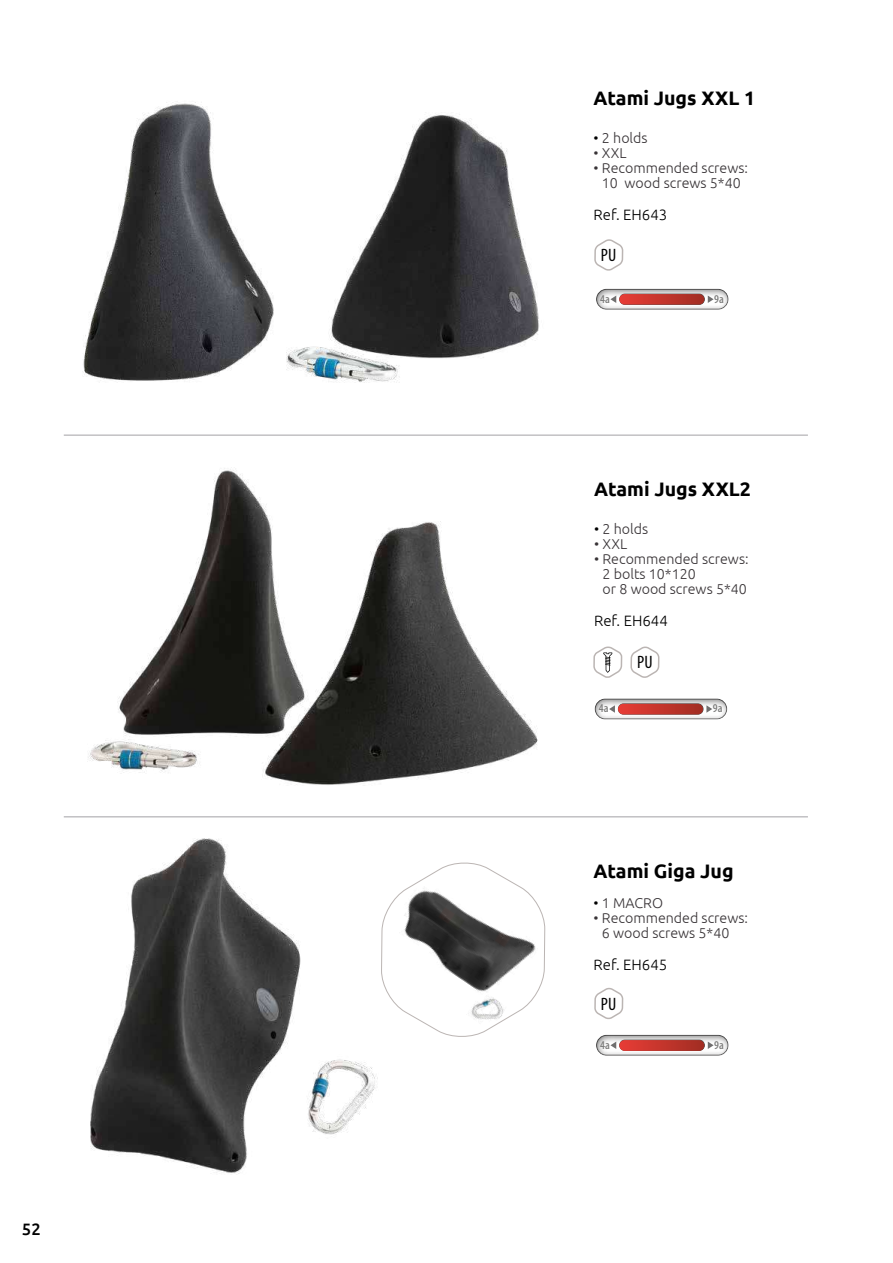
<style>
.page{position:relative;width:893px;height:1263px;background:#fff}
.page>*{position:absolute;margin:0;border:0;box-sizing:border-box;transform-origin:0 0}
.t1{font:700 19.5px "Ubuntu";color:#000}
.t2{font:condensed 18px "Myriad Pro";color:#000}
.t3{font:500 16.5px "Ubuntu";color:#000}
.t4{font:300 15px "Ubuntu";color:#000}
.t5{font:300 14.25px/15px "Ubuntu";color:#383336}
.t6{font:600 condensed 12px "Myriad Pro";color:#7e7e7d}
.s1{color:#000}
</style>
<div class="page">
<img style="left:82px;top:101px;width:457px;height:282px">
<hr style="left:64px;top:435px;width:744px;height:1px;background:#a3a1a5">
<img style="left:88px;top:468px;width:450px;height:317px">
<div style="left:583px;top:687px;width:157px;height:33px;background:#000;opacity:.58"></div>
<svg style="left:618px;top:704px;width:85px;height:10px"></svg>
<svg style="left:706px;top:705px;width:6px;height:8px"></svg>
<svg style="left:609px;top:705px;width:6px;height:8px"></svg>
<hr style="left:64px;top:816px;width:744px;height:1px;background:#a3a1a5">
<img style="left:90px;top:838px;width:288px;height:336px">
<svg style="left:381px;top:862px;width:164px;height:175px"></svg>
<div style="left:584px;top:278px;width:157px;height:33px;background:#000;opacity:.58"></div>
<div style="left:620px;top:294px;width:84px;height:10px;background:#853d37;border-radius:5px"></div>
<svg style="left:619px;top:294px;width:85px;height:11px"></svg>
<svg style="left:708px;top:296px;width:6px;height:7px"></svg>
<div style="left:584px;top:1024px;width:157px;height:33px;background:#000;opacity:.58"></div>
<div style="left:619px;top:1040px;width:85px;height:10px;border:1px solid #4a4a49;border-radius:5px"></div>
<svg style="left:619px;top:1040px;width:85px;height:11px"></svg>
<svg style="left:708px;top:1041px;width:6px;height:8px"></svg>
<svg style="left:593px;top:987px;width:31px;height:70px"></svg>
<svg style="left:630px;top:646px;width:30px;height:172px"></svg>
<svg style="left:592px;top:239px;width:32px;height:439px"></svg>
<p class="t3" style="left:22px;top:1218px;width:20px">52</p>
<h1 class="t1" style="left:594px;top:87px;width:163px">Atami Jugs XXL 1</h1>
<p class="t5" style="left:594px;top:130px;width:56px"><span class="s1">•</span> 2 holds</p>
<p class="t5" style="left:594px;top:145px;width:35px">• XXL</p>
<p class="t5" style="left:594px;top:160px;width:156px;text-align:center">• Recommended screws:<br>10 wood screws 5*40</p>
<p class="t4" style="left:594px;top:205px;width:75px">Ref. EH643</p>
<p class="t2" style="left:601px;top:244px;width:17px">PU</p>
<p class="t6" style="left:600px;top:291px;width:11px">4a</p>
<p class="t6" style="left:714px;top:291px;width:11px">9a</p>
<h1 class="t1" style="left:594px;top:477px;width:158px">Atami Jugs XXL2</h1>
<p class="t5" style="left:594px;top:521px;width:56px"><span class="s1">•</span> 2 holds</p>
<p class="t5" style="left:594px;top:536px;width:35px">• XXL</p>
<p class="t5" style="left:602px;top:551px;width:148px;text-indent:-8px">• Recommended screws:<br>2 bolts 10*120<br>or 8 wood screws 5*40</p>
<p class="t4" style="left:594px;top:611px;width:75px">Ref. EH644</p>
<p class="t2" style="left:637px;top:651px;width:17px">PU</p>
<p class="t6" style="left:599px;top:701px;width:11px">4a</p>
<p class="t6" style="left:713px;top:701px;width:11px">9a</p>
<h1 class="t1" style="left:594px;top:860px;width:141px">Atami Giga Jug</h1>
<p class="t5" style="left:594px;top:895px;width:71px"><span class="s1">•</span> 1 MACRO</p>
<p class="t5" style="left:602px;top:910px;width:148px;text-indent:-8px">• Recommended screws:<br>6 wood screws 5*40</p>
<p class="t4" style="left:594px;top:956px;width:75px">Ref. EH645</p>
<p class="t2" style="left:601px;top:993px;width:17px">PU</p>
<p class="t6" style="left:600px;top:1037px;width:11px">4a</p>
<p class="t6" style="left:714px;top:1037px;width:11px">9a</p>
</div>
